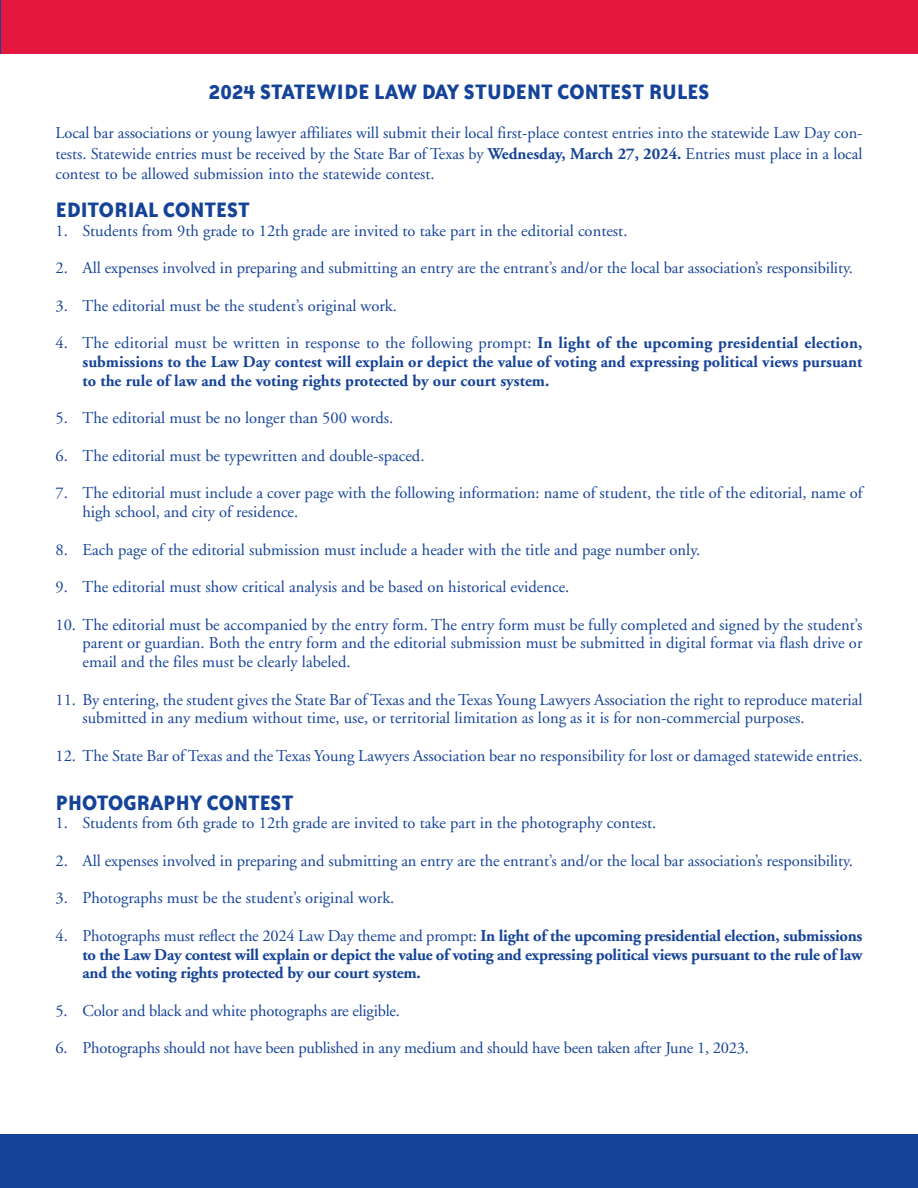
<style>
.page{position:relative;width:918px;height:1188px;background:#fff}
.page>*{position:absolute;margin:0;border:0;box-sizing:border-box;transform-origin:0 0}
.t1{font:700 24px "Bailey Sans ITC";color:#154398}
.t2{font:16.5px/18.8px "Adobe Garamond";color:#154398;text-align:justify}
.t3{font:700 16.5px/18.8px "Adobe Garamond";letter-spacing:-.01em;color:#154398;text-align:justify}
.s1{font-weight:700}
.s2{font-weight:400}
</style>
<div class="page">
<div style="left:0;top:0;width:918px;height:54px;background:#e4183e"></div>
<div style="left:0;top:1134px;width:918px;height:54px;background:#154398"></div>
<hr style="left:0;top:0;width:1px;height:54px;background:#154398">
<p class="t1" style="left:209px;top:83px;width:502px">2024 STATEWIDE LAW DAY STUDENT CONTEST RULES</p>
<p class="t2" style="left:55px;top:124px;width:808px;line-height:20.2px">Local bar associations or young lawyer affiliates will submit their local first-place contest entries into the statewide Law Day con&shy;tests. Statewide entries must be received by the State Bar of Texas by <span class="s1">Wednesday, March 27, 2024.</span> Entries must place in a local contest to be allowed submission into the statewide contest.</p>
<p class="t1" style="left:55px;top:202px;width:196px">EDITORIAL CONTEST</p>
<p class="t2" style="left:55px;top:223px;width:573px">1. Students from 9th grade to 12th grade are invited to take part in the editorial contest.</p>
<p class="t2" style="left:55px;top:260px;width:799px">2. All expenses involved in preparing and submitting an entry are the entrant’s and/or the local bar association’s responsibility.</p>
<p class="t2" style="left:55px;top:298px;width:343px">3. The editorial must be the student’s original work.</p>
<p class="t3" style="left:82px;top:335px;width:781px;text-indent:-27px"><span class="s2">4. The editorial must be written in response to the following prompt:</span> In light of the upcoming presidential election, submissions to the Law Day contest will explain or depict the value of voting and expressing political views pursuant to the rule of law and the voting rights protected by our court system.</p>
<p class="t2" style="left:55px;top:410px;width:339px">5. The editorial must be no longer than 500 words.</p>
<p class="t2" style="left:55px;top:448px;width:370px">6. The editorial must be typewritten and double-spaced.</p>
<p class="t2" style="left:82px;top:485px;width:782px;text-indent:-27px">7. The editorial must include a cover page with the following information: name of student, the title of the editorial, name of high school, and city of residence.</p>
<p class="t2" style="left:55px;top:541px;width:646px">8. Each page of the editorial submission must include a header with the title and page number only.</p>
<p class="t2" style="left:55px;top:579px;width:515px">9. The editorial must show critical analysis and be based on historical evidence.</p>
<p class="t2" style="left:82px;top:616px;width:782px;text-indent:-27px">10. The editorial must be accompanied by the entry form. The entry form must be fully completed and signed by the student’s parent or guardian. Both the entry form and the editorial submission must be submitted in digital format via flash drive or email and the files must be clearly labeled.</p>
<p class="t2" style="left:82px;top:691px;width:781px;text-indent:-27px">11. By entering, the student gives the State Bar of Texas and the Texas Young Lawyers Association the right to reproduce material submitted in any medium without time, use, or territorial limitation as long as it is for non-commercial purposes.</p>
<p class="t2" style="left:55px;top:748px;width:809px">12. The State Bar of Texas and the Texas Young Lawyers Association bear no responsibility for lost or damaged statewide entries.</p>
<p class="t1" style="left:55px;top:794px;width:240px">PHOTOGRAPHY CONTEST</p>
<p class="t2" style="left:55px;top:815px;width:602px">1. Students from 6th grade to 12th grade are invited to take part in the photography contest.</p>
<p class="t2" style="left:55px;top:853px;width:799px">2. All expenses involved in preparing and submitting an entry are the entrant’s and/or the local bar association’s responsibility.</p>
<p class="t2" style="left:55px;top:890px;width:340px">3. Photographs must be the student’s original work.</p>
<p class="t3" style="left:82px;top:928px;width:782px;text-indent:-27px"><span class="s2">4. Photographs must reflect the 2024 Law Day theme and prompt:</span> In light of the upcoming presidential election, submissions to the Law Day contest will explain or depict the value of voting and expressing political views pursuant to the rule of law and the voting rights protected by our court system.</p>
<p class="t2" style="left:55px;top:1003px;width:346px">5. Color and black and white photographs are eligible.</p>
<p class="t2" style="left:55px;top:1040px;width:695px">6. Photographs should not have been published in any medium and should have been taken after June 1, 2023.</p>
</div>
